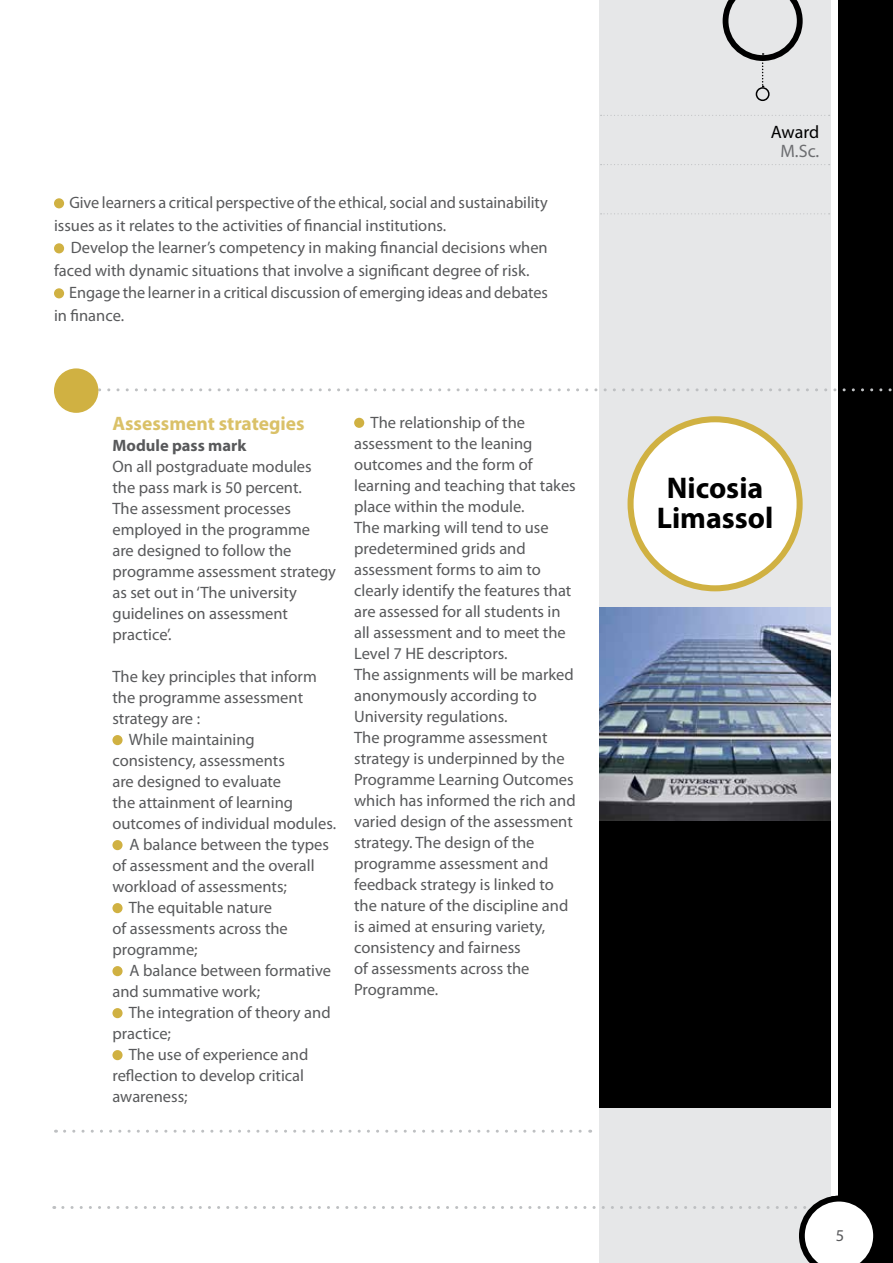
<style>
.page{position:relative;width:893px;height:1263px;background:#fff}
.page>*{position:absolute;margin:0;border:0;box-sizing:border-box;transform-origin:0 0}
.t1{font:700 30px/30px "Myriad Pro";color:#000;text-align:center}
.t2{font:700 19.5px "Myriad Pro";color:#dac168}
.t3{font:18px "Myriad Pro";letter-spacing:-.005em;color:#000}
.t4{font:18px "Myriad Pro";color:#6d6e71}
.t5{font:16.5px/21px "Myriad Pro";color:#58595b}
.t6{font:700 16.5px "Myriad Pro";color:#58595b}
</style>
<div class="page">
<div style="left:600px;top:0;width:231px;height:1263px;background:#e6e7e8"></div>
<div style="left:839px;top:0;width:54px;height:1263px;background:#000"></div>
<div style="left:600px;top:821px;width:231px;height:287px;background:#000"></div>
<img style="left:600px;top:608px;width:231px;height:212px">
<div style="left:631px;top:419px;width:169px;height:169px;background:#fff;border-radius:50%"></div>
<div style="left:627px;top:416px;width:176px;height:175px;border:6px solid #d0b142;border-radius:50%"></div>
<svg style="left:723px;top:0;width:80px;height:87px"></svg>
<div style="left:756px;top:87px;width:14px;height:14px;border:2px solid #000;border-radius:50%"></div>
<svg style="left:100px;top:388px;width:792px;height:3px"></svg>
<svg style="left:65px;top:1130px;width:526px;height:3px"></svg>
<svg style="left:601px;top:115px;width:229px;height:1px"></svg>
<svg style="left:601px;top:164px;width:229px;height:1px"></svg>
<svg style="left:601px;top:213px;width:229px;height:1px"></svg>
<div style="left:54px;top:368px;width:44px;height:45px;background:#d0b142;border-radius:50%"></div>
<svg style="left:63px;top:1196px;width:811px;height:67px"></svg>
<div style="left:54px;top:198px;width:10px;height:10px;background:#d0b142;border-radius:50%"></div>
<div style="left:54px;top:243px;width:10px;height:10px;background:#d0b142;border-radius:50%"></div>
<div style="left:54px;top:288px;width:10px;height:10px;background:#d0b142;border-radius:50%"></div>
<div style="left:112px;top:735px;width:11px;height:10px;background:#d0b142;border-radius:50%"></div>
<div style="left:112px;top:840px;width:11px;height:10px;background:#d0b142;border-radius:50%"></div>
<div style="left:112px;top:903px;width:11px;height:10px;background:#d0b142;border-radius:50%"></div>
<div style="left:112px;top:966px;width:11px;height:10px;background:#d0b142;border-radius:50%"></div>
<div style="left:112px;top:1008px;width:11px;height:10px;background:#d0b142;border-radius:50%"></div>
<div style="left:112px;top:1050px;width:11px;height:10px;background:#d0b142;border-radius:50%"></div>
<div style="left:354px;top:418px;width:10px;height:10px;background:#d0b142;border-radius:50%"></div>
<p class="t5" style="left:54px;top:191px;width:495px;line-height:22.5px;text-indent:15px">Give learners a critical perspective of the ethical, social and sustainability issues as it relates to the activities of financial institutions.</p>
<p class="t5" style="left:54px;top:236px;width:495px;line-height:22.5px;text-indent:17px">Develop the learner’s competency in making financial decisions when faced with dynamic situations that involve a significant degree of risk.</p>
<p class="t5" style="left:54px;top:281px;width:495px;line-height:22.5px;text-indent:15px">Engage the learner in a critical discussion of emerging ideas and debates in finance.</p>
<p class="t2" style="left:112px;top:411px;width:194px">Assessment strategies</p>
<p class="t6" style="left:112px;top:435px;width:135px">Module pass mark</p>
<p class="t5" style="left:112px;top:456px;width:225px">On all postgraduate modules the pass mark is 50 percent.<br>The assessment processes employed in the programme<br>are designed to follow the programme assessment strategy as set out in ‘The university guidelines on assessment practice’.</p>
<p class="t5" style="left:112px;top:666px;width:206px">The key principles that inform</p>
<p class="t5" style="left:112px;top:687px;width:192px">the programme assessment</p>
<p class="t5" style="left:112px;top:708px;width:89px">strategy are :</p>
<p class="t5" style="left:129px;top:729px;width:127px">While maintaining</p>
<p class="t5" style="left:112px;top:750px;width:174px">consistency, assessments</p>
<p class="t5" style="left:112px;top:771px;width:170px">are designed to evaluate</p>
<p class="t5" style="left:112px;top:792px;width:182px">the attainment of learning</p>
<p class="t5" style="left:112px;top:813px;width:225px">outcomes of individual modules.</p>
<p class="t5" style="left:130px;top:834px;width:201px">A balance between the types</p>
<p class="t5" style="left:112px;top:855px;width:204px">of assessment and the overall</p>
<p class="t5" style="left:112px;top:876px;width:176px">workload of assessments;</p>
<p class="t5" style="left:129px;top:897px;width:145px">The equitable nature</p>
<p class="t5" style="left:112px;top:918px;width:177px">of assessments across the</p>
<p class="t5" style="left:112px;top:939px;width:87px">programme;</p>
<p class="t5" style="left:130px;top:960px;width:203px">A balance between formative</p>
<p class="t5" style="left:112px;top:981px;width:149px">and summative work;</p>
<p class="t5" style="left:129px;top:1002px;width:203px">The integration of theory and</p>
<p class="t5" style="left:112px;top:1023px;width:60px">practice;</p>
<p class="t5" style="left:129px;top:1044px;width:181px">The use of experience and</p>
<p class="t5" style="left:112px;top:1065px;width:193px">reflection to develop critical</p>
<p class="t5" style="left:112px;top:1086px;width:77px">awareness;</p>
<p class="t5" style="left:354px;top:412px;width:223px;text-indent:16px">The relationship of the assessment to the leaning outcomes and the form of learning and teaching that takes place within the module.<br>The marking will tend to use predetermined grids and assessment forms to aim to clearly identify the features that are assessed for all students in all assessment and to meet the<br>Level 7 HE descriptors.<br>The assignments will be marked anonymously according to<br>University regulations.<br>The programme assessment strategy is underpinned by the<br>Programme Learning Outcomes which has informed the rich and varied design of the assessment strategy. The design of the programme assessment and feedback strategy is linked to the nature of the discipline and is aimed at ensuring variety, consistency and fairness<br>of assessments across the<br>Programme.</p>
<p class="t3" style="left:771px;top:120px;width:50px">Award</p>
<p class="t4" style="left:780px;top:140px;width:40px">M.Sc.</p>
<h1 class="t1" style="left:657px;top:472px;width:118px">Nicosia<br>Limassol</h1>
<p class="t5" style="left:836px;top:1224px;width:10px">5</p>
</div>
